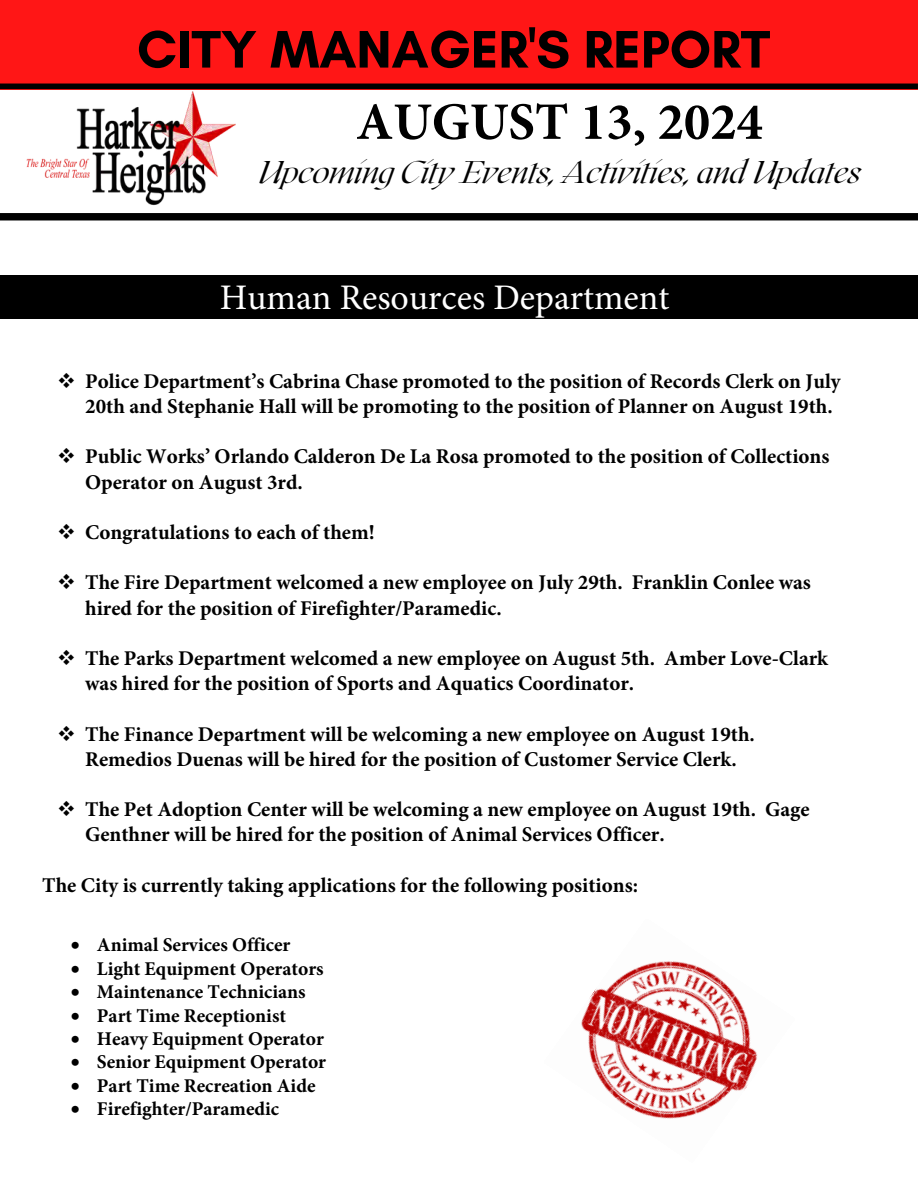
<style>
.page{position:relative;width:918px;height:1188px;background:#fff}
.page>*{position:absolute;margin:0;border:0;box-sizing:border-box;transform-origin:0 0}
.t1{font:700 53.7px "Glacial Indifference";color:#000}
.t2{font:700 52.65px "Minion Pro";color:#000}
.t3{font:36px "Minion Pro";color:#fff}
.t4{font:italic 100 31.2px "Roxborough CF";color:#000}
.t5{font:700 21px/25.2px "Minion Pro";color:#000}
.t6{font:700 19.5px "Minion Pro";color:#000}
</style>
<div class="page">
<div style="left:0;top:0;width:918px;height:89px;background:#ff1616"></div>
<svg style="left:0;top:213px;width:918px;height:8px;background:#111"></svg>
<img style="left:26px;top:92px;width:210px;height:114px">
<div style="left:0;top:84px;width:918px;height:5px;background:#000"></div>
<div style="left:0;top:275px;width:918px;height:44px;background:#000"></div>
<img style="left:581px;top:961px;width:177px;height:158px">
<h1 class="t1" style="left:137px;top:17px;width:635px">CITY MANAGER'S REPORT</h1>
<h2 class="t2" style="left:356px;top:85px;width:408px">AUGUST 13, 2024</h2>
<h3 class="t4" style="left:258px;top:152px;width:604px">Upcoming City Events, Activities, and Updates</h3>
<h3 class="t3" style="left:220px;top:273px;width:451px">Human Resources Department</h3>
<p class="t5" style="left:85px;top:368px;width:757px;text-indent:-28px">❖ Police Department’s Cabrina Chase promoted to the position of Records Clerk on July<br>20th and Stephanie Hall will be promoting to the position of Planner on August 19th.</p>
<p class="t5" style="left:85px;top:444px;width:746px;text-indent:-28px">❖ Public Works’ Orlando Calderon De La Rosa promoted to the position of Collections<br>Operator on August 3rd.</p>
<p class="t5" style="left:57px;top:519px;width:319px">❖ Congratulations to each of them!</p>
<p class="t5" style="left:85px;top:570px;width:727px;text-indent:-28px">❖ The Fire Department welcomed a new employee on July 29th. Franklin Conlee was hired for the position of Firefighter/Paramedic.</p>
<p class="t5" style="left:85px;top:645px;width:744px;text-indent:-28px">❖ The Parks Department welcomed a new employee on August 5th. Amber Love-Clark was hired for the position of Sports and Aquatics Coordinator.</p>
<p class="t5" style="left:57px;top:721px;width:699px;text-align:center">❖ The Finance Department will be welcoming a new employee on August 19th.<br>Remedios Duenas will be hired for the position of Customer Service Clerk.</p>
<p class="t5" style="left:85px;top:797px;width:726px;text-indent:-28px">❖ The Pet Adoption Center will be welcoming a new employee on August 19th. Gage<br>Genthner will be hired for the position of Animal Services Officer.</p>
<p class="t5" style="left:42px;top:873px;width:597px">The City is currently taking applications for the following positions:</p>
<p class="t6" style="left:71px;top:931px;width:221px">• Animal Services Officer</p>
<p class="t6" style="left:71px;top:955px;width:254px">• Light Equipment Operators</p>
<p class="t6" style="left:71px;top:978px;width:236px">• Maintenance Technicians</p>
<p class="t6" style="left:71px;top:1002px;width:217px">• Part Time Receptionist</p>
<p class="t6" style="left:71px;top:1025px;width:254px">• Heavy Equipment Operator</p>
<p class="t6" style="left:71px;top:1048px;width:257px">• Senior Equipment Operator</p>
<p class="t6" style="left:71px;top:1072px;width:246px">• Part Time Recreation Aide</p>
<p class="t6" style="left:71px;top:1095px;width:210px">• Firefighter/Paramedic</p>
</div>
